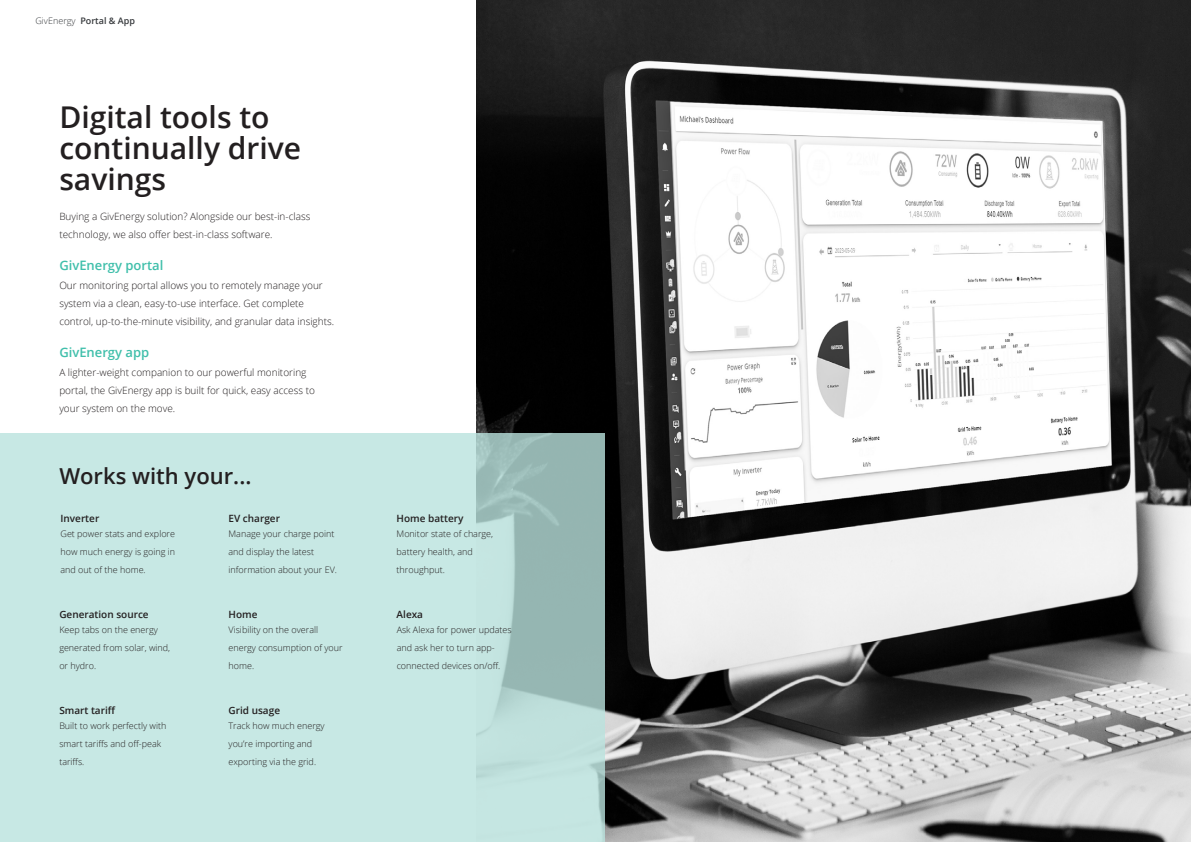
<style>
.page{position:relative;width:1191px;height:842px;background:#fff}
.page>*{position:absolute;margin:0;border:0;box-sizing:border-box;transform-origin:0 0}
.t1{font:600 30px/31px "Open Sans";color:#231f20}
.t2{font:600 22px "Open Sans";color:#231f20}
.t3{font:600 13px "Open Sans";color:#40bfab}
.t4{font:300 10px/18px "Open Sans";color:#231f20}
.t5{font:600 10px "Open Sans";color:#231f20}
.t6{font:300 9px/18px "Open Sans";color:#231f20}
.t7{font:600 9px "Open Sans";color:#36393c}
.s1{font-weight:300}
</style>
<div class="page">
<img style="left:476px;top:0;width:715px;height:842px">
<svg style="left:0;top:433px;width:604px;height:409px;background:#c0e1dd"></svg>
<p class="t7" style="left:35px;top:15px;width:101px"><span class="s1">GivEnergy</span> Portal &amp; App</p>
<p class="t1" style="left:59px;top:101px;width:243px">Digital tools to continually drive savings</p>
<p class="t4" style="left:59px;top:207px;width:252px">Buying a GivEnergy solution? Alongside our best-in-class technology, we also offer best-in-class software.</p>
<p class="t3" style="left:59px;top:256px;width:106px">GivEnergy portal</p>
<p class="t4" style="left:59px;top:276px;width:276px">Our monitoring portal allows you to remotely manage your system via a clean, easy-to-use interface. Get complete control, up-to-the-minute visibility, and granular data insights.</p>
<p class="t3" style="left:59px;top:344px;width:91px">GivEnergy app</p>
<p class="t4" style="left:59px;top:363px;width:257px">A lighter-weight companion to our powerful monitoring portal, the GivEnergy app is built for quick, easy access to your system on the move.</p>
<p class="t2" style="left:59px;top:461px;width:194px">Works with your...</p>
<p class="t5" style="left:60px;top:511px;width:40px">Inverter</p>
<p class="t6" style="left:60px;top:525px;width:116px;text-align:justify">Get power stats and explore how much energy is going in and out of the home.</p>
<p class="t5" style="left:59px;top:607px;width:91px">Generation source</p>
<p class="t6" style="left:59px;top:621px;width:112px">Keep tabs on the energy generated from solar, wind, or hydro.</p>
<p class="t5" style="left:59px;top:703px;width:58px">Smart tariff</p>
<p class="t6" style="left:59px;top:716px;width:109px">Built to work perfectly with smart tariffs and off-peak tariffs.</p>
<p class="t5" style="left:228px;top:511px;width:53px">EV charger</p>
<p class="t6" style="left:228px;top:525px;width:110px">Manage your charge point and display the latest information about your EV.</p>
<p class="t5" style="left:228px;top:607px;width:30px">Home</p>
<p class="t6" style="left:228px;top:621px;width:116px">Visibility on the overall energy consumption of your home.</p>
<p class="t5" style="left:228px;top:703px;width:53px">Grid usage</p>
<p class="t6" style="left:228px;top:716px;width:98px">Track how much energy you’re importing and exporting via the grid.</p>
<p class="t5" style="left:396px;top:511px;width:68px">Home battery</p>
<p class="t6" style="left:396px;top:525px;width:98px">Monitor state of charge, battery health, and throughput.</p>
<p class="t5" style="left:396px;top:607px;width:28px">Alexa</p>
<p class="t6" style="left:397px;top:621px;width:116px">Ask Alexa for power updates and ask her to turn app&shy;connected devices on/off.</p>
</div>
